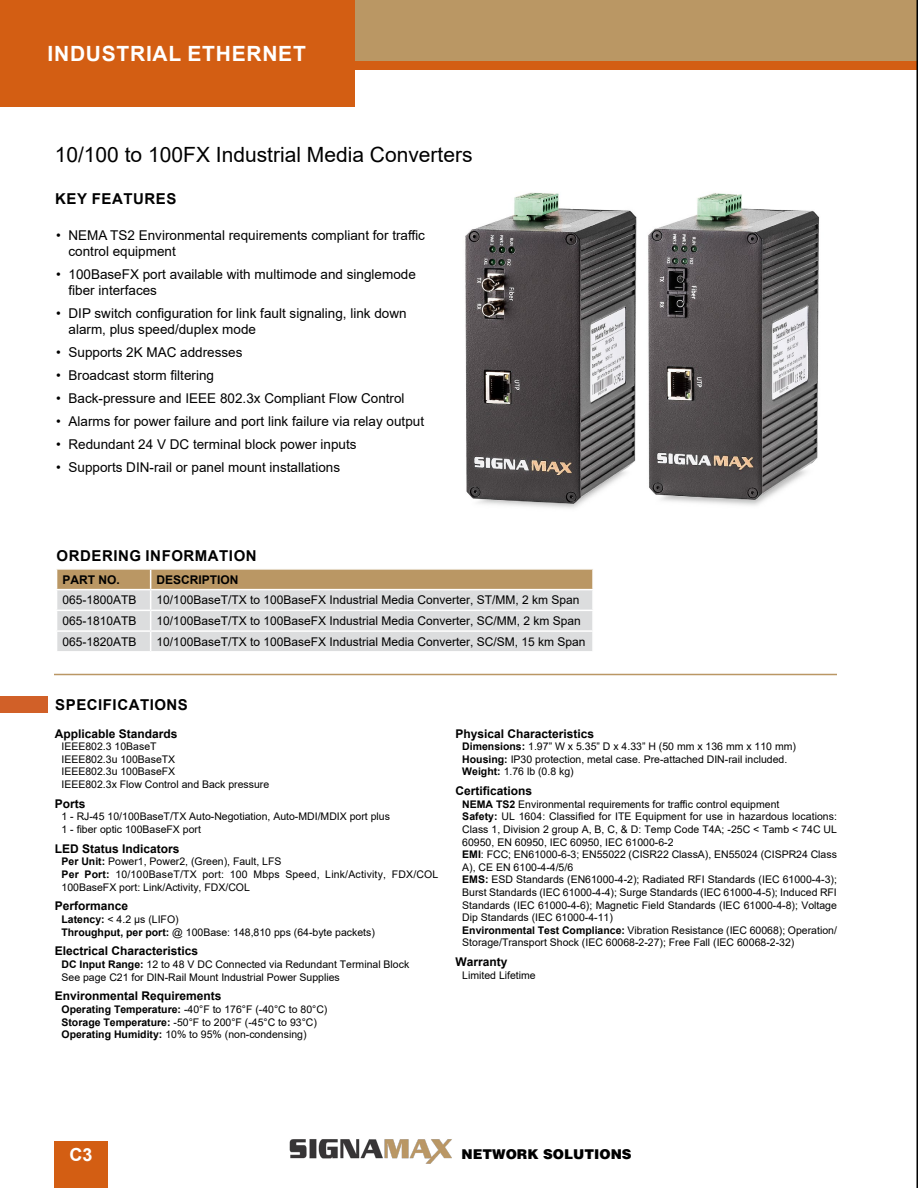
<style>
.page{position:relative;width:918px;height:1188px;background:#fff}
.page>*{position:absolute;margin:0;border:0;box-sizing:border-box;transform-origin:0 0}
.Product_Name{font:21px "Arial";color:#000}
.t1{font:700 21px "Arial";letter-spacing:.035em;color:#fff}
.t2{font:700 18px "Arial";color:#fff}
.t3{font:700 15px "Arial";letter-spacing:.035em;color:#000}
.t4{font:13.5px/16.2px "Arial";color:#000}
.t5{font:900 13.5px "Helvetica";color:#000}
.P_N_Style{font:12px "Arial";color:#000}
.t6{font:700 12px "Arial";color:#000}
.t7{font:10.5px/12.6px "Arial";color:#000;text-align:justify}
.t8{font:10.5px/12.6px "Arial";letter-spacing:.02em;color:#000}
.s1{font-weight:700}
</style>
<div class="page">
<div style="left:2px;top:0;width:916px;height:62px;background:#ba9764"></div>
<div style="left:1px;top:62px;width:917px;height:8px;background:#d35e13"></div>
<div style="left:0;top:0;width:355px;height:107px;background:#d35e13"></div>
<img style="left:289px;top:1139px;width:163px;height:25px">
<div style="left:54px;top:1141px;width:54px;height:47px;background:#d35e13"></div>
<hr style="left:916px;top:0;width:2px;height:1188px;background:#000">
<hr style="left:54px;top:674px;width:783px;height:1px;background:#ba9764">
<div style="left:0;top:696px;width:48px;height:17px;background:#d16028"></div>
<svg style="left:56px;top:569px;width:537px;height:82px;background:#d5cec3"></svg>
<hr style="left:56px;top:589px;width:95px;height:1px;background:#fff">
<hr style="left:151px;top:589px;width:443px;height:1px;background:#fff">
<img style="left:465px;top:192px;width:355px;height:317px">
<h1 class="t1" style="left:48px;top:39px;width:260px">INDUSTRIAL ETHERNET</h1>
<p class="Product_Name" style="left:55px;top:140px;width:419px">10/100 to 100FX Industrial Media Converters</p>
<p class="t3" style="left:55px;top:188px;width:123px">KEY FEATURES</p>
<p class="t4" style="left:69px;top:227px;width:358px;text-indent:-12px">• NEMA TS2 Environmental requirements compliant for traffic control equipment</p>
<p class="t4" style="left:69px;top:266px;width:349px;text-indent:-12px">• 100BaseFX port available with multimode and singlemode fiber interfaces</p>
<p class="t4" style="left:69px;top:305px;width:340px;text-indent:-12px">• DIP switch configuration for link fault signaling, link down alarm, plus speed/duplex mode</p>
<p class="t4" style="left:56px;top:344px;width:188px">• Supports 2K MAC addresses</p>
<p class="t4" style="left:56px;top:367px;width:159px">• Broadcast storm filtering</p>
<p class="t4" style="left:56px;top:390px;width:350px">• Back-pressure and IEEE 802.3x Compliant Flow Control</p>
<p class="t4" style="left:56px;top:413px;width:369px">• Alarms for power failure and port link failure via relay output</p>
<p class="t4" style="left:56px;top:436px;width:302px">• Redundant 24 V DC terminal block power inputs</p>
<p class="t4" style="left:56px;top:459px;width:285px">• Supports DIN-rail or panel mount installations</p>
<p class="t3" style="left:57px;top:545px;width:202px">ORDERING INFORMATION</p>
<p class="t6" style="left:63px;top:571px;width:59px">PART NO.</p>
<p class="t6" style="left:157px;top:571px;width:84px">DESCRIPTION</p>
<p class="P_N_Style" style="left:63px;top:592px;width:76px">065-1800ATB</p>
<p class="P_N_Style" style="left:157px;top:592px;width:424px">10/100BaseT/TX to 100BaseFX Industrial Media Converter, ST/MM, 2 km Span</p>
<p class="P_N_Style" style="left:63px;top:613px;width:76px">065-1810ATB</p>
<p class="P_N_Style" style="left:157px;top:613px;width:426px">10/100BaseT/TX to 100BaseFX Industrial Media Converter, SC/MM, 2 km Span</p>
<p class="P_N_Style" style="left:63px;top:633px;width:76px">065-1820ATB</p>
<p class="P_N_Style" style="left:157px;top:633px;width:430px">10/100BaseT/TX to 100BaseFX Industrial Media Converter, SC/SM, 15 km Span</p>
<p class="t3" style="left:55px;top:694px;width:134px">SPECIFICATIONS</p>
<p class="t6" style="left:55px;top:725px;width:124px">Applicable Standards</p>
<p class="t7" style="left:61px;top:740px;width:97px">IEEE802.3 10BaseT</p>
<p class="t7" style="left:61px;top:753px;width:115px">IEEE802.3u 100BaseTX</p>
<p class="t7" style="left:61px;top:765px;width:115px">IEEE802.3u 100BaseFX</p>
<p class="t7" style="left:61px;top:778px;width:209px">IEEE802.3x Flow Control and Back pressure</p>
<p class="t6" style="left:55px;top:795px;width:32px">Ports</p>
<p class="t7" style="left:61px;top:810px;width:330px">1 - RJ-45 10/100BaseT/TX Auto-Negotiation, Auto-MDI/MDIX port plus</p>
<p class="t7" style="left:61px;top:823px;width:141px">1 - fiber optic 100BaseFX port</p>
<p class="t6" style="left:55px;top:840px;width:126px">LED Status Indicators</p>
<p class="t7" style="left:61px;top:855px;width:221px"><span class="s1">Per Unit:</span> Power1, Power2, (Green), Fault, LFS</p>
<p class="t8" style="left:61px;top:868px;width:378px"><span class="s1">Per Port:</span> 10/100BaseT/TX port: 100 Mbps Speed, Link/Activity, FDX/COL<br>100BaseFX port: Link/Activity, FDX/COL</p>
<p class="t6" style="left:55px;top:898px;width:75px">Performance</p>
<p class="t7" style="left:61px;top:913px;width:119px"><span class="s1">Latency:</span> &lt; 4.2 µs (LIFO)</p>
<p class="t7" style="left:61px;top:926px;width:315px"><span class="s1">Throughput, per port:</span> @ 100Base: 148,810 pps (64-byte packets)</p>
<p class="t6" style="left:55px;top:943px;width:145px">Electrical Characteristics</p>
<p class="t7" style="left:61px;top:958px;width:349px"><span class="s1">DC Input Range:</span> 12 to 48 V DC Connected via Redundant Terminal Block</p>
<p class="t7" style="left:61px;top:971px;width:280px">See page C21 for DIN-Rail Mount Industrial Power Supplies</p>
<p class="t6" style="left:55px;top:988px;width:168px">Environmental Requirements</p>
<p class="t7" style="left:61px;top:1003px;width:267px"><span class="s1">Operating Temperature:</span> -40°F to 176°F (-40°C to 80°C)</p>
<p class="t7" style="left:61px;top:1016px;width:257px"><span class="s1">Storage Temperature:</span> -50°F to 200°F (-45°C to 93°C)</p>
<p class="t7" style="left:61px;top:1028px;width:247px"><span class="s1">Operating Humidity:</span> 10% to 95% (non-condensing)</p>
<p class="t6" style="left:456px;top:725px;width:140px">Physical Characteristics</p>
<p class="t7" style="left:462px;top:740px;width:335px"><span class="s1">Dimensions:</span> 1.97” W x 5.35” D x 4.33” H (50 mm x 136 mm x 110 mm)</p>
<p class="t7" style="left:462px;top:753px;width:327px"><span class="s1">Housing:</span> IP30 protection, metal case. Pre-attached DIN-rail included.</p>
<p class="t7" style="left:462px;top:765px;width:113px"><span class="s1">Weight:</span> 1.76 lb (0.8 kg)</p>
<p class="t6" style="left:456px;top:783px;width:78px">Certifications</p>
<p class="t7" style="left:462px;top:798px;width:319px"><span class="s1">NEMA TS2</span> Environmental requirements for traffic control equipment</p>
<p class="t7" style="left:462px;top:810px;width:376px"><span class="s1">Safety:</span> UL 1604: Classified for ITE Equipment for use in hazardous locations:<br>Class 1, Division 2 group A, B, C, &amp; D: Temp Code T4A; -25C &lt; Tamb &lt; 74C UL 60950, EN 60950, IEC 60950, IEC 61000-6-2</p>
<p class="t7" style="left:462px;top:848px;width:376px"><span class="s1">EMI</span>: FCC; EN61000-6-3; EN55022 (CISR22 ClassA), EN55024 (CISPR24 Class<br>A), CE EN 6100-4-4/5/6</p>
<p class="t7" style="left:462px;top:873px;width:376px"><span class="s1">EMS:</span> ESD Standards (EN61000-4-2); Radiated RFI Standards (IEC 61000-4-3); Burst Standards (IEC 61000-4-4); Surge Standards (IEC 61000-4-5); Induced RFI Standards (IEC 61000-4-6); Magnetic Field Standards (IEC 61000-4-8); Voltage Dip Standards (IEC 61000-4-11)</p>
<p class="t7" style="left:462px;top:924px;width:376px"><span class="s1">Environmental Test Compliance:</span> Vibration Resistance (IEC 60068); Operation/<br>Storage/Transport Shock (IEC 60068-2-27); Free Fall (IEC 60068-2-32)</p>
<p class="t6" style="left:456px;top:954px;width:54px">Warranty</p>
<p class="t7" style="left:462px;top:969px;width:75px">Limited Lifetime</p>
<h2 class="t2" style="left:69px;top:1142px;width:25px">C3</h2>
<p class="t5" style="left:461px;top:1145px;width:172px">NETWORK SOLUTIONS</p>
</div>
